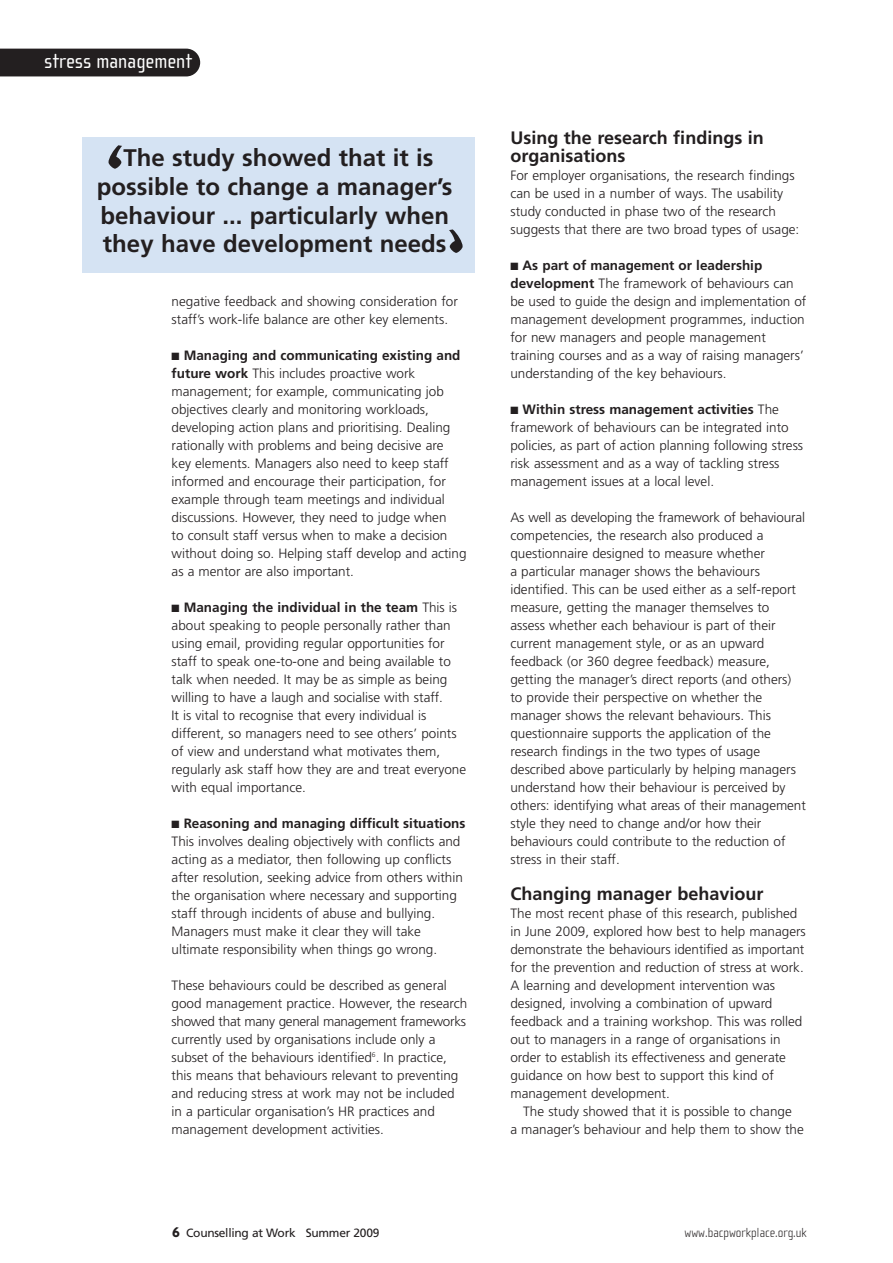
<style>
.page{position:relative;width:893px;height:1263px;background:#fff}
.page>*{position:absolute;margin:0;border:0;box-sizing:border-box;transform-origin:0 0}
.t1{font:700 78px "Agenda";color:#231f20}
.t2{font:700 24px/28.8px "Frutiger";color:#231f20;text-align:center}
.t3{font:21px "Cholla Sans";color:#fff}
.t4{font:700 18px/18px "Frutiger";color:#231f20}
.t5{font:300 13.5px/18px "Frutiger";color:#231f20}
.t6{font:100 13.5px "Cholla Sans";color:#231f20}
.t7{font:12px "Frutiger";letter-spacing:-.02em;color:#231f20}
.s1{font-weight:700}
.s2{font-family:"Agenda";font-weight:700;font-size:15px}
</style>
<div class="page">
<div style="left:82px;top:138px;width:392px;height:135px;background:#d5e3f3"></div>
<div style="left:0;top:49px;width:200px;height:27px;background:#231f20"></div>
<h3 class="t3" style="left:44px;top:54px;width:150px">stress management</h3>
<h1 class="t1" style="left:106px;top:146px;width:19px">‘</h1>
<h2 class="t2" style="left:97px;top:145px;width:357px">The study showed that it is possible to change a manager’s behaviour ... particularly when they have development needs</h2>
<p class="t5" style="left:171px;top:293px;width:288px">negative feedback and showing consideration for staff’s work-life balance are other key elements.</p>
<p class="t5" style="left:171px;top:347px;width:296px">■ <span class="s1">Managing and communicating existing and future work</span> This includes proactive work management; for example, communicating job objectives clearly and monitoring workloads, developing action plans and prioritising. Dealing rationally with problems and being decisive are<br>key elements. Managers also need to keep staff informed and encourage their participation, for example through team meetings and individual discussions. However, they need to judge when<br>to consult staff versus when to make a decision without doing so. Helping staff develop and acting as a mentor are also important.</p>
<p class="t5" style="left:171px;top:599px;width:296px">■ <span class="s1">Managing the individual in the team</span> This is about speaking to people personally rather than using email, providing regular opportunities for staff to speak one-to-one and being available to talk when needed. It may be as simple as being willing to have a laugh and socialise with staff.<br>It is vital to recognise that every individual is different, so managers need to see others’ points of view and understand what motivates them, regularly ask staff how they are and treat everyone with equal importance.</p>
<p class="t5" style="left:171px;top:815px;width:295px">■ <span class="s1">Reasoning and managing difficult situations </span>This involves dealing objectively with conflicts and acting as a mediator, then following up conflicts after resolution, seeking advice from others within the organisation where necessary and supporting staff through incidents of abuse and bullying.<br>Managers must make it clear they will take ultimate responsibility when things go wrong.</p>
<p class="t5" style="left:171px;top:977px;width:297px">These behaviours could be described as general good management practice. However, the research showed that many general management frameworks currently used by organisations include only a subset of the behaviours identified<sup>6</sup>. In practice, this means that behaviours relevant to preventing and reducing stress at work may not be included in a particular organisation’s HR practices and management development activities.</p>
<p class="t7" style="left:172px;top:1228px;width:209px"><span class="s2">6</span> Counselling at Work Summer 2009</p>
<h3 class="t4" style="left:510px;top:130px;width:255px">Using the research findings in organisations</h3>
<p class="t5" style="left:510px;top:167px;width:290px">For employer organisations, the research findings can be used in a number of ways. The usability study conducted in phase two of the research suggests that there are two broad types of usage:</p>
<p class="t5" style="left:510px;top:257px;width:297px">■ <span class="s1">As part of management or leadership development</span> The framework of behaviours can be used to guide the design and implementation of management development programmes, induction for new managers and people management training courses and as a way of raising managers’ understanding of the key behaviours.</p>
<p class="t5" style="left:510px;top:401px;width:294px">■ <span class="s1">Within stress management activities</span> The framework of behaviours can be integrated into policies, as part of action planning following stress risk assessment and as a way of tackling stress management issues at a local level.</p>
<p class="t5" style="left:510px;top:509px;width:297px">As well as developing the framework of behavioural competencies, the research also produced a questionnaire designed to measure whether<br>a particular manager shows the behaviours identified. This can be used either as a self-report measure, getting the manager themselves to assess whether each behaviour is part of their current management style, or as an upward feedback (or 360 degree feedback) measure, getting the manager’s direct reports (and others) to provide their perspective on whether the manager shows the relevant behaviours. This questionnaire supports the application of the research findings in the two types of usage described above particularly by helping managers understand how their behaviour is perceived by others: identifying what areas of their management style they need to change and/or how their behaviours could contribute to the reduction of stress in their staff.</p>
<h3 class="t4" style="left:510px;top:886px;width:254px">Changing manager behaviour</h3>
<p class="t5" style="left:510px;top:905px;width:297px">The most recent phase of this research, published in June 2009, explored how best to help managers demonstrate the behaviours identified as important for the prevention and reduction of stress at work.<br>A learning and development intervention was designed, involving a combination of upward feedback and a training workshop. This was rolled out to managers in a range of organisations in order to establish its effectiveness and generate guidance on how best to support this kind of management development.</p>
<p class="t5" style="left:510px;top:1103px;width:295px;text-align:center">The study showed that it is possible to change<br>a manager’s behaviour and help them to show the</p>
<p class="t6" style="left:684px;top:1228px;width:124px">www.bacpworkplace.org.uk</p>
</div>
